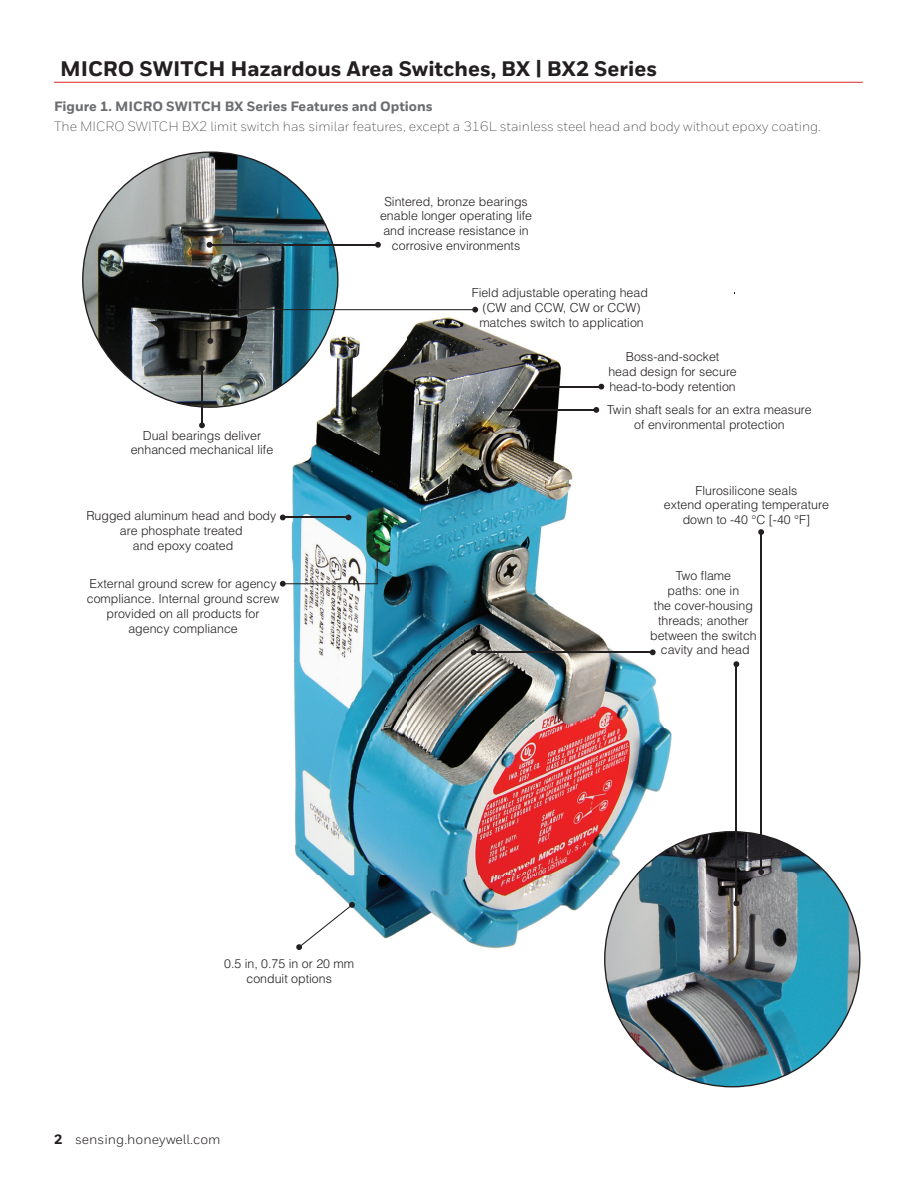
<style>
.page{position:relative;width:918px;height:1188px;background:#fff}
.page>*{position:absolute;margin:0;border:0;box-sizing:border-box;transform-origin:0 0}
.t1{font:800 21px "Honeywell Sans";color:#231f20}
.t2{font:300 13.5px "Honeywell Sans";color:#231f20}
.t3{font:800 13.5px "Honeywell Sans";color:#6c6d70}
.t4{font:13.5px "Honeywell Sans";color:#231f20}
.t5{font:300 12.45px/14.9px "Helvetica LT Std";color:#231f20;text-align:center}
.s1{font-weight:800}
</style>
<div class="page">
<hr style="left:54px;top:82px;width:809px;height:1px;background:#dc272d">
<img style="left:279px;top:287px;width:393px;height:662px">
<img style="left:82px;top:151px;width:256px;height:257px">
<svg style="left:604px;top:831px;width:256px;height:256px"></svg>
<svg style="left:296px;top:902px;width:59px;height:48px"></svg>
<hr style="left:209px;top:244px;width:169px;height:1px;background:#231f20">
<svg style="left:207px;top:242px;width:5px;height:6px"></svg>
<svg style="left:375px;top:242px;width:6px;height:6px"></svg>
<hr style="left:201px;top:368px;width:2px;height:57px;background:#231f20">
<svg style="left:199px;top:422px;width:6px;height:6px"></svg>
<svg style="left:199px;top:365px;width:6px;height:6px"></svg>
<hr style="left:499px;top:409px;width:97px;height:1px;background:#231f20">
<svg style="left:496px;top:407px;width:6px;height:6px"></svg>
<svg style="left:593px;top:407px;width:6px;height:6px"></svg>
<hr style="left:761px;top:532px;width:1px;height:340px;background:#231f20">
<svg style="left:758px;top:529px;width:6px;height:6px"></svg>
<svg style="left:758px;top:869px;width:6px;height:6px"></svg>
<hr style="left:736px;top:664px;width:1px;height:239px;background:#231f20">
<svg style="left:733px;top:900px;width:6px;height:6px"></svg>
<svg style="left:733px;top:661px;width:6px;height:6px"></svg>
<hr style="left:473px;top:652px;width:180px;height:1px;background:#231f20">
<svg style="left:650px;top:649px;width:6px;height:6px"></svg>
<svg style="left:471px;top:649px;width:5px;height:6px"></svg>
<hr style="left:535px;top:386px;width:67px;height:1px;background:#231f20">
<svg style="left:533px;top:384px;width:6px;height:6px"></svg>
<svg style="left:598px;top:384px;width:6px;height:6px"></svg>
<img style="left:207px;top:307px;width:271px;height:37px">
<hr style="left:283px;top:517px;width:66px;height:1px;background:#231f20">
<svg style="left:280px;top:515px;width:6px;height:5px"></svg>
<svg style="left:346px;top:515px;width:5px;height:5px"></svg>
<img style="left:280px;top:543px;width:100px;height:44px">
<h1 class="t1" style="left:60px;top:56px;width:599px">MICRO SWITCH Hazardous Area Switches, BX | BX2 Series</h1>
<p class="t3" style="left:54px;top:99px;width:380px">Figure 1. MICRO SWITCH BX Series Features and Options</p>
<p class="t2" style="left:54px;top:118px;width:768px">The MICRO SWITCH BX2 limit switch has similar features, except a 316L stainless steel head and body without epoxy coating.</p>
<p class="t5" style="left:380px;top:194px;width:154px">Sintered, bronze bearings enable longer operating life and increase resistance in corrosive environments</p>
<p class="t5" style="left:472px;top:285px;width:178px">Field adjustable operating head (CW and CCW, CW or CCW) matches switch to application</p>
<p class="t5" style="left:131px;top:428px;width:144px">Dual bearings deliver enhanced mechanical life</p>
<p class="t5" style="left:86px;top:508px;width:191px">Rugged aluminum head and body are phosphate treated<br>and epoxy coated</p>
<p class="t5" style="left:87px;top:576px;width:194px">External ground screw for agency compliance. Internal ground screw provided on all products for agency compliance</p>
<p class="t5" style="left:224px;top:956px;width:132px">0.5 in, 0.75 in or 20 mm conduit options</p>
<p class="t4" style="left:54px;top:1132px;width:168px"><span class="s1">2</span> sensing.honeywell.com</p>
<p class="t5" style="left:608px;top:349px;width:130px">Boss-and-socket<br>head design for secure head-to-body retention</p>
<p class="t5" style="left:607px;top:402px;width:206px">Twin shaft seals for an extra measure of environmental protection</p>
<p class="t5" style="left:664px;top:483px;width:166px">Flurosilicone seals<br>extend operating temperature down to -40 °C [-40 °F]</p>
<p class="t5" style="left:650px;top:568px;width:108px">Two flame<br>paths: one in<br>the cover-housing threads; another between the switch cavity and head</p>
</div>
